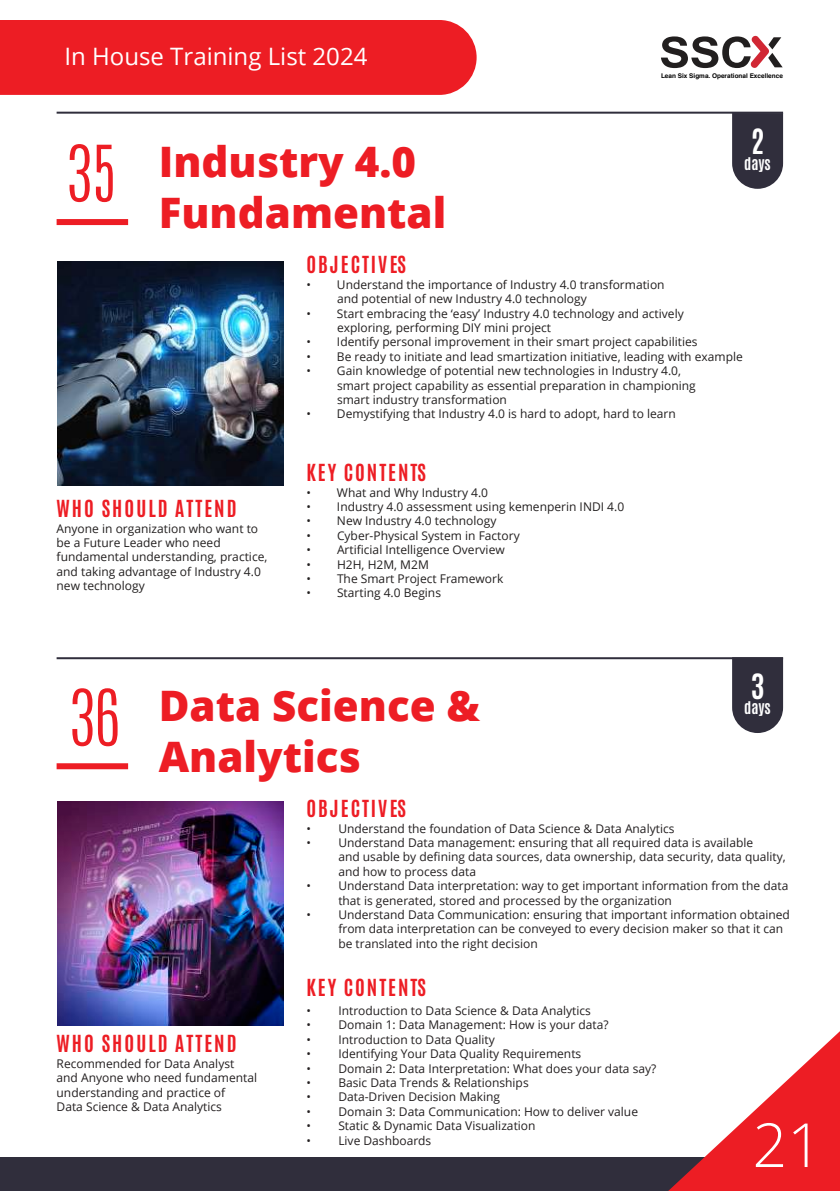
<style>
.page{position:relative;width:840px;height:1191px;background:#fff}
.page>*{position:absolute;margin:0;border:0;box-sizing:border-box;transform-origin:0 0}
.t1{font:300 66px "Antonio";color:#ed1d24}
.t2{font:300 60.8px "Open Sans";color:#fff}
.t3{font:800 42px/50.4px "Open Sans";color:#ed1d24}
.t4{font:700 29.6px "Antonio";color:#fff}
.t5{font:24px "Open Sans";color:#fff}
.t6{font:700 20px "Antonio";letter-spacing:.1em;color:#ed1d24}
.t7{font:700 14.8px "Antonio";color:#fff}
.t8{font:12px/14.4px "Open Sans";color:#231f20}
.t9{font:12px/14.4px "Open Sans";color:#221f1f}
.t10{font:700 6.4px "Helvetica";color:#010101}
</style>
<div class="page">
<div style="left:0;top:1157px;width:839px;height:34px;background:#302e3c"></div>
<div style="left:0;top:20px;width:476px;height:75px;background:#ed1d24"></div>
<svg style="left:668px;top:1032px;width:171px;height:159px"></svg>
<hr style="left:57px;top:657px;width:725px;height:2px;background:#302e3c">
<hr style="left:57px;top:112px;width:725px;height:2px;background:#302e3c">
<svg style="left:731px;top:657px;width:51px;height:76px;background:#42404d"></svg>
<svg style="left:731px;top:113px;width:51px;height:76px;background:#42404d"></svg>
<div style="left:57px;top:763px;width:71px;height:6px;background:#ed1d24"></div>
<div style="left:57px;top:219px;width:71px;height:6px;background:#ed1d24"></div>
<img style="left:57px;top:261px;width:226px;height:224px">
<img style="left:57px;top:801px;width:226px;height:224px">
<svg style="left:661px;top:35px;width:121px;height:33px"></svg>
<h3 class="t5" style="left:64px;top:39px;width:304px">In House Training List 2024</h3>
<p class="t10" style="left:660px;top:71px;width:123px">Lean Six Sigma. Operational Excellence</p>
<h1 class="t1" style="left:68px;top:126px;width:50px">35</h1>
<h3 class="t4" style="left:750px;top:121px;width:15px">2</h3>
<p class="t7" style="left:743px;top:153px;width:28px">days</p>
<h3 class="t3" style="left:159px;top:134px;width:289px">Industry 4.0<br>Fundamental</h3>
<h3 class="t6" style="left:306px;top:250px;width:101px">OBJECTIVES</h3>
<p class="t9" style="left:337px;top:277px;width:329px;text-indent:-31px">• Understand the importance of Industry 4.0 transformation and potential of new Industry 4.0 technology</p>
<p class="t9" style="left:337px;top:306px;width:348px;text-indent:-31px">• Start embracing the ‘easy’ Industry 4.0 technology and actively exploring, performing DIY mini project</p>
<p class="t9" style="left:306px;top:334px;width:392px">• Identify personal improvement in their smart project capabilities</p>
<p class="t9" style="left:306px;top:349px;width:438px">• Be ready to initiate and lead smartization initiative, leading with example</p>
<p class="t9" style="left:337px;top:363px;width:360px;text-indent:-31px">• Gain knowledge of potential new technologies in Industry 4.0, smart project capability as essential preparation in championing smart industry transformation</p>
<p class="t9" style="left:306px;top:406px;width:371px">• Demystifying that Industry 4.0 is hard to adopt, hard to learn</p>
<h3 class="t6" style="left:57px;top:494px;width:181px">WHO SHOULD ATTEND</h3>
<p class="t9" style="left:57px;top:521px;width:212px">Anyone in organization who want to be a Future Leader who need fundamental understanding, practice, and taking advantage of Industry 4.0 new technology</p>
<h3 class="t6" style="left:306px;top:458px;width:121px">KEY CONTENTS</h3>
<p class="t9" style="left:306px;top:485px;width:183px">• What and Why Industry 4.0</p>
<p class="t9" style="left:306px;top:499px;width:319px">• Industry 4.0 assessment using kemenperin INDI 4.0</p>
<p class="t9" style="left:306px;top:513px;width:191px">• New Industry 4.0 technology</p>
<p class="t9" style="left:306px;top:528px;width:215px">• Cyber-Physical System in Factory</p>
<p class="t9" style="left:306px;top:542px;width:200px">• Artificial Intelligence Overview</p>
<p class="t9" style="left:306px;top:557px;width:124px">• H2H, H2M, M2M</p>
<p class="t9" style="left:306px;top:571px;width:198px">• The Smart Project Framework</p>
<p class="t9" style="left:306px;top:585px;width:136px">• Starting 4.0 Begins</p>
<h1 class="t1" style="left:71px;top:670px;width:50px">36</h1>
<h3 class="t3" style="left:159px;top:678px;width:323px">Data Science &amp;<br>Analytics</h3>
<h3 class="t4" style="left:750px;top:665px;width:15px">3</h3>
<p class="t7" style="left:743px;top:697px;width:28px">days</p>
<h3 class="t6" style="left:306px;top:793px;width:101px">OBJECTIVES</h3>
<p class="t8" style="left:306px;top:820px;width:369px">• Understand the foundation of Data Science &amp; Data Analytics</p>
<p class="t8" style="left:338px;top:835px;width:448px;text-indent:-32px">• Understand Data management: ensuring that all required data is available<br>and usable by defining data sources, data ownership, data security, data quality, and how to process data</p>
<p class="t8" style="left:338px;top:878px;width:451px;text-indent:-32px">• Understand Data interpretation: way to get important information from the data that is generated, stored and processed by the organization</p>
<p class="t8" style="left:338px;top:907px;width:453px;text-indent:-32px">• Understand Data Communication: ensuring that important information obtained from data interpretation can be conveyed to every decision maker so that it can be translated into the right decision</p>
<h3 class="t6" style="left:57px;top:1029px;width:181px">WHO SHOULD ATTEND</h3>
<p class="t8" style="left:57px;top:1055px;width:202px">Recommended for Data Analyst and Anyone who need fundamental understanding and practice of<br>Data Science &amp; Data Analytics</p>
<h3 class="t6" style="left:306px;top:973px;width:121px">KEY CONTENTS</h3>
<p class="t8" style="left:306px;top:1003px;width:286px">• Introduction to Data Science &amp; Data Analytics</p>
<p class="t8" style="left:306px;top:1017px;width:303px">• Domain 1: Data Management: How is your data?</p>
<p class="t8" style="left:306px;top:1031px;width:190px">• Introduction to Data Quality</p>
<p class="t8" style="left:306px;top:1046px;width:276px">• Identifying Your Data Quality Requirements</p>
<p class="t8" style="left:306px;top:1060px;width:351px">• Domain 2: Data Interpretation: What does your data say?</p>
<p class="t8" style="left:306px;top:1075px;width:224px">• Basic Data Trends &amp; Relationships</p>
<p class="t8" style="left:306px;top:1089px;width:195px">• Data-Driven Decision Making</p>
<p class="t8" style="left:306px;top:1103px;width:333px">• Domain 3: Data Communication: How to deliver value</p>
<p class="t8" style="left:306px;top:1118px;width:230px">• Static &amp; Dynamic Data Visualization</p>
<p class="t8" style="left:306px;top:1132px;width:126px">• Live Dashboards</p>
<h2 class="t2" style="left:752px;top:1103px;width:71px">21</h2>
</div>
